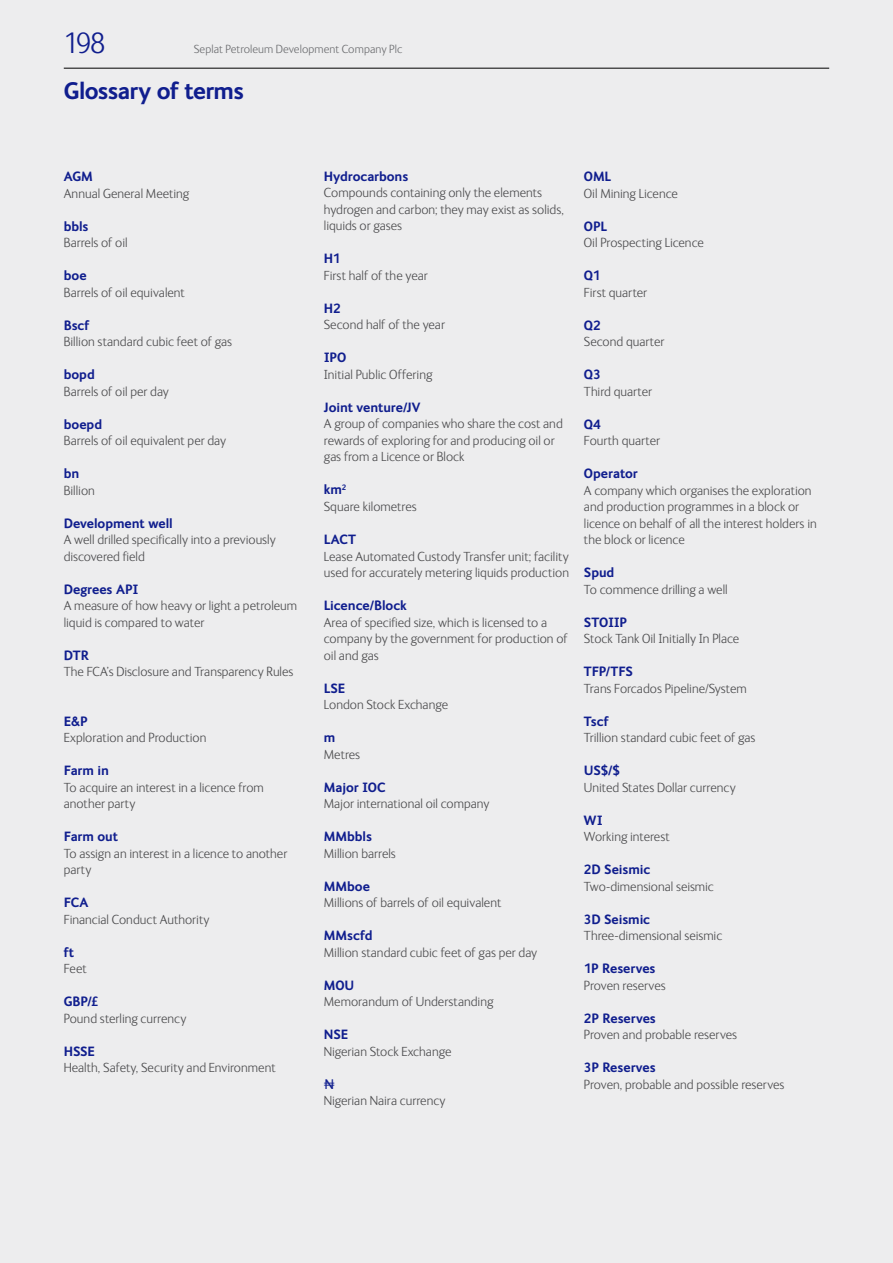
<style>
.page{position:relative;width:893px;height:1263px;background:#ededee}
.page>*{position:absolute;margin:0;border:0;box-sizing:border-box;transform-origin:0 0}
.t1{font:300 30px "FS Ingrid";color:#101e8e}
.t2{font:700 24px "FS Ingrid";letter-spacing:-.03em;color:#101e8e}
.t3{font:300 13.5px/16.5px "FS Ingrid";color:#4d4d4f}
.t4{font:700 13.5px "FS Ingrid";letter-spacing:-.005em;color:#101e8e}
.t5{font:13.5px "Lucida Sans Unicode";color:#101e8e}
.t6{font:300 12px "FS Ingrid";letter-spacing:.005em;color:#6d6e71}
.s1{font-weight:700;color:#101e8e}
</style>
<div class="page">
<hr style="left:64px;top:68px;width:765px;height:1px;background:#000">
<h1 class="t1" style="left:64px;top:23px;width:43px">198</h1>
<p class="t6" style="left:194px;top:41px;width:210px">Seplat Petroleum Development Company Plc</p>
<h2 class="t2" style="left:64px;top:75px;width:182px">Glossary of terms</h2>
<p class="t4" style="left:64px;top:168px;width:31px">AGM</p>
<p class="t3" style="left:64px;top:184px;width:127px">Annual General Meeting</p>
<p class="t4" style="left:64px;top:217px;width:26px">bbls</p>
<p class="t3" style="left:64px;top:234px;width:65px">Barrels of oil</p>
<p class="t4" style="left:64px;top:267px;width:24px">boe</p>
<p class="t3" style="left:64px;top:283px;width:123px">Barrels of oil equivalent</p>
<p class="t4" style="left:64px;top:316px;width:27px">Bscf</p>
<p class="t3" style="left:64px;top:333px;width:170px">Billion standard cubic feet of gas</p>
<p class="t4" style="left:64px;top:365px;width:32px">bopd</p>
<p class="t3" style="left:64px;top:382px;width:107px">Barrels of oil per day</p>
<p class="t4" style="left:64px;top:415px;width:40px">boepd</p>
<p class="t3" style="left:64px;top:432px;width:164px">Barrels of oil equivalent per day</p>
<p class="t4" style="left:64px;top:464px;width:17px">bn</p>
<p class="t3" style="left:64px;top:481px;width:33px">Billion</p>
<p class="t4" style="left:64px;top:514px;width:110px">Development well</p>
<p class="t3" style="left:64px;top:531px;width:213px">A well drilled specifically into a previously discovered field</p>
<p class="t4" style="left:64px;top:580px;width:76px">Degrees API</p>
<p class="t3" style="left:64px;top:597px;width:235px">A measure of how heavy or light a petroleum liquid is compared to water</p>
<p class="t4" style="left:64px;top:646px;width:27px">DTR</p>
<p class="t3" style="left:64px;top:663px;width:231px">The FCA’s Disclosure and Transparency Rules</p>
<p class="t4" style="left:64px;top:712px;width:25px">E&amp;P</p>
<p class="t3" style="left:64px;top:729px;width:144px">Exploration and Production</p>
<p class="t4" style="left:64px;top:761px;width:47px">Farm in</p>
<p class="t3" style="left:64px;top:778px;width:202px">To acquire an interest in a licence from another party</p>
<p class="t4" style="left:64px;top:827px;width:56px">Farm out</p>
<p class="t3" style="left:64px;top:844px;width:225px">To assign an interest in a licence to another party</p>
<p class="t4" style="left:64px;top:893px;width:26px">FCA</p>
<p class="t3" style="left:64px;top:910px;width:147px">Financial Conduct Authority</p>
<p class="t4" style="left:64px;top:943px;width:12px">ft</p>
<p class="t3" style="left:64px;top:960px;width:24px">Feet</p>
<p class="t4" style="left:64px;top:992px;width:36px">GBP/£</p>
<p class="t3" style="left:64px;top:1009px;width:124px">Pound sterling currency</p>
<p class="t4" style="left:64px;top:1042px;width:33px">HSSE</p>
<p class="t3" style="left:64px;top:1059px;width:213px">Health, Safety, Security and Environment</p>
<p class="t4" style="left:324px;top:167px;width:86px">Hydrocarbons</p>
<p class="t3" style="left:324px;top:184px;width:241px">Compounds containing only the elements hydrogen and carbon; they may exist as solids, liquids or gases</p>
<p class="t4" style="left:324px;top:250px;width:18px">H1</p>
<p class="t3" style="left:324px;top:267px;width:105px">First half of the year</p>
<p class="t4" style="left:324px;top:299px;width:18px">H2</p>
<p class="t3" style="left:324px;top:316px;width:123px">Second half of the year</p>
<p class="t4" style="left:324px;top:349px;width:24px">IPO</p>
<p class="t3" style="left:324px;top:366px;width:110px">Initial Public Offering</p>
<p class="t4" style="left:324px;top:398px;width:98px">Joint venture/JV</p>
<p class="t3" style="left:324px;top:415px;width:240px">A group of companies who share the cost and rewards of exploring for and producing oil or gas from a Licence or Block</p>
<p class="t3" style="left:324px;top:481px;width:94px"><span class="s1">km</span><sup>2<br></sup>Square kilometres</p>
<p class="t4" style="left:324px;top:531px;width:34px">LACT</p>
<p class="t3" style="left:324px;top:547px;width:247px">Lease Automated Custody Transfer unit; facility used for accurately metering liquids production</p>
<p class="t4" style="left:324px;top:597px;width:84px">Licence/Block</p>
<p class="t3" style="left:324px;top:613px;width:245px">Area of specified size, which is licensed to a company by the government for production of oil and gas</p>
<p class="t4" style="left:324px;top:679px;width:23px">LSE</p>
<p class="t3" style="left:324px;top:696px;width:126px">London Stock Exchange</p>
<p class="t4" style="left:324px;top:728px;width:13px">m</p>
<p class="t3" style="left:324px;top:745px;width:38px">Metres</p>
<p class="t4" style="left:324px;top:778px;width:63px">Major IOC</p>
<p class="t3" style="left:324px;top:795px;width:167px">Major international oil company</p>
<p class="t4" style="left:324px;top:827px;width:50px">MMbbls</p>
<p class="t3" style="left:324px;top:844px;width:73px">Million barrels</p>
<p class="t4" style="left:324px;top:877px;width:48px">MMboe</p>
<p class="t3" style="left:324px;top:894px;width:179px">Millions of barrels of oil equivalent</p>
<p class="t4" style="left:324px;top:926px;width:50px">MMscfd</p>
<p class="t3" style="left:324px;top:943px;width:215px">Million standard cubic feet of gas per day</p>
<p class="t4" style="left:324px;top:976px;width:32px">MOU</p>
<p class="t3" style="left:324px;top:993px;width:171px">Memorandum of Understanding</p>
<p class="t4" style="left:324px;top:1025px;width:26px">NSE</p>
<p class="t3" style="left:324px;top:1042px;width:129px">Nigerian Stock Exchange</p>
<p class="t5" style="left:324px;top:1073px;width:13px">₦</p>
<p class="t3" style="left:324px;top:1092px;width:123px">Nigerian Naira currency</p>
<p class="t4" style="left:584px;top:168px;width:29px">OML</p>
<p class="t3" style="left:584px;top:184px;width:95px">Oil Mining Licence</p>
<p class="t4" style="left:584px;top:217px;width:24px">OPL</p>
<p class="t3" style="left:584px;top:234px;width:121px">Oil Prospecting Licence</p>
<p class="t4" style="left:584px;top:266px;width:18px">Q1</p>
<p class="t3" style="left:584px;top:283px;width:65px">First quarter</p>
<p class="t4" style="left:584px;top:316px;width:18px">Q2</p>
<p class="t3" style="left:584px;top:333px;width:82px">Second quarter</p>
<p class="t4" style="left:584px;top:365px;width:18px">Q3</p>
<p class="t3" style="left:584px;top:382px;width:70px">Third quarter</p>
<p class="t4" style="left:584px;top:415px;width:18px">Q4</p>
<p class="t3" style="left:584px;top:432px;width:78px">Fourth quarter</p>
<p class="t4" style="left:584px;top:464px;width:55px">Operator</p>
<p class="t3" style="left:584px;top:481px;width:234px">A company which organises the exploration and production programmes in a block or licence on behalf of all the interest holders in the block or licence</p>
<p class="t4" style="left:584px;top:563px;width:32px">Spud</p>
<p class="t3" style="left:584px;top:580px;width:145px">To commence drilling a well</p>
<p class="t4" style="left:584px;top:613px;width:45px">STOIIP</p>
<p class="t3" style="left:584px;top:630px;width:157px">Stock Tank Oil Initially In Place</p>
<p class="t4" style="left:584px;top:662px;width:51px">TFP/TFS</p>
<p class="t3" style="left:584px;top:679px;width:164px">Trans Forcados Pipeline/System</p>
<p class="t4" style="left:584px;top:712px;width:26px">Tscf</p>
<p class="t3" style="left:584px;top:729px;width:173px">Trillion standard cubic feet of gas</p>
<p class="t4" style="left:584px;top:761px;width:37px">US$/$</p>
<p class="t3" style="left:584px;top:778px;width:153px">United States Dollar currency</p>
<p class="t4" style="left:584px;top:811px;width:20px">WI</p>
<p class="t3" style="left:584px;top:828px;width:87px">Working interest</p>
<p class="t4" style="left:584px;top:860px;width:68px">2D Seismic</p>
<p class="t3" style="left:584px;top:877px;width:131px">Two-dimensional seismic</p>
<p class="t4" style="left:584px;top:910px;width:68px">3D Seismic</p>
<p class="t3" style="left:584px;top:927px;width:140px">Three-dimensional seismic</p>
<p class="t4" style="left:584px;top:959px;width:73px">1P Reserves</p>
<p class="t3" style="left:584px;top:976px;width:83px">Proven reserves</p>
<p class="t4" style="left:584px;top:1009px;width:73px">2P Reserves</p>
<p class="t3" style="left:584px;top:1026px;width:155px">Proven and probable reserves</p>
<p class="t4" style="left:584px;top:1058px;width:73px">3P Reserves</p>
<p class="t3" style="left:584px;top:1075px;width:202px">Proven, probable and possible reserves</p>
</div>
